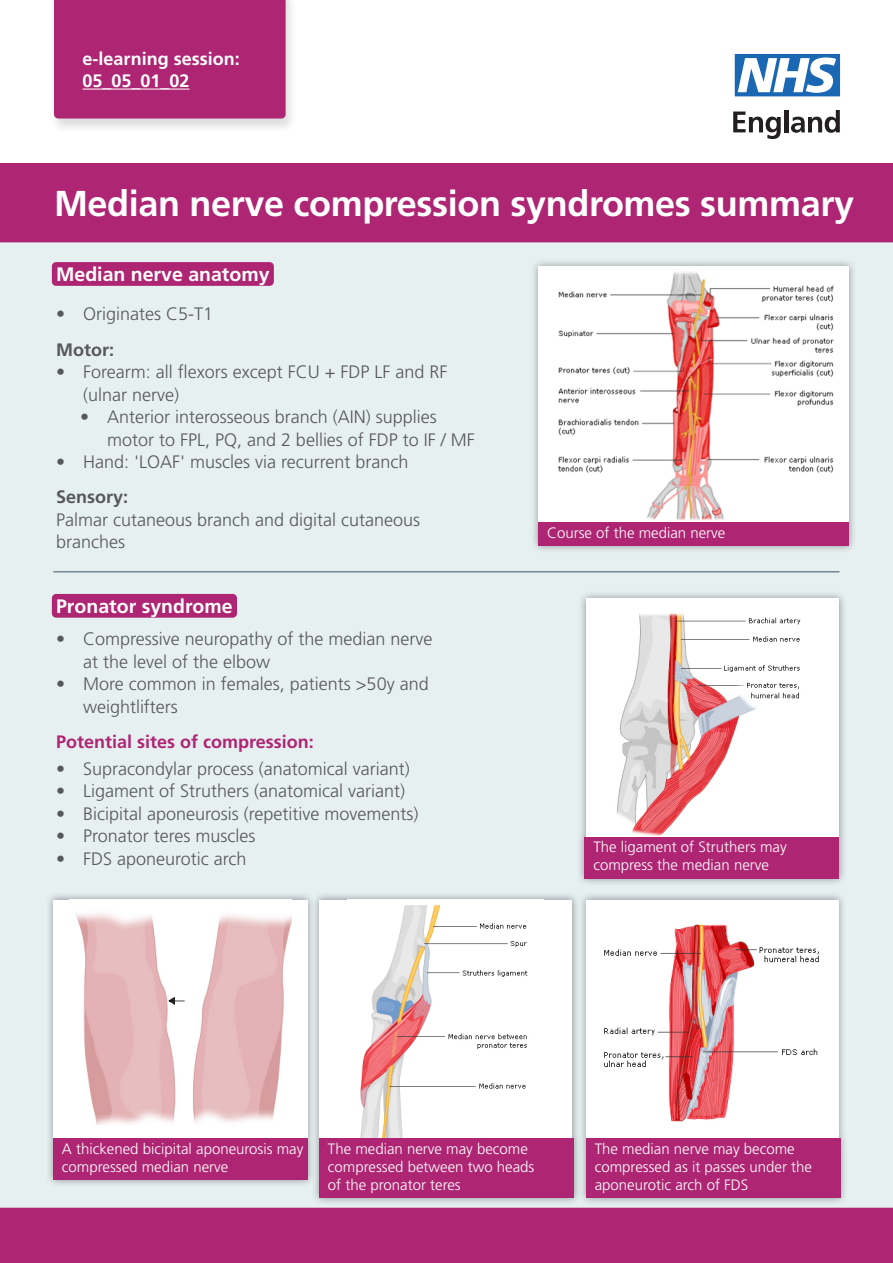
<style>
.page{position:relative;width:893px;height:1263px;background:#fff}
.page>*{position:absolute;margin:0;border:0;box-sizing:border-box;transform-origin:0 0}
.t1{font:700 36px "Frutiger LT Pro";letter-spacing:-.01em;color:#fff}
.t2{font:700 19.5px "Frutiger LT Pro";color:#fff}
.Paragraph{font:300 18px/22.5px "Frutiger LT Pro";color:#57585a}
.Paragraph-2{font:700 18px/22.5px "Frutiger LT Pro";color:#fff}
.Paragraph-3{font:700 18px "Frutiger LT Pro";color:#ae2573}
.Paragraph-4{font:700 18px "Frutiger LT Pro";color:#57585a}
.Paragraph-5{font:300 15px/18px "Frutiger LT Pro";color:#fff}
</style>
<div class="page">
<div style="left:0;top:216px;width:893px;height:999px;background:#e7f0f1"></div>
<div style="left:0;top:163px;width:893px;height:79px;background:#ae2573"></div>
<div style="left:50px;top:0;width:247px;height:134px;background:#231f20;opacity:.15"></div>
<div style="left:54px;top:0;width:232px;height:119px;background:#ae2573"></div>
<hr style="left:82px;top:89px;width:108px;height:1px;background:#fff">
<svg style="left:735px;top:54px;width:105px;height:42px"></svg>
<svg style="left:733px;top:112px;width:48px;height:27px"></svg>
<hr style="left:784px;top:110px;width:4px;height:22px;background:#231f20">
<svg style="left:791px;top:110px;width:49px;height:23px"></svg>
<div style="left:0;top:1208px;width:893px;height:55px;background:#ae2573"></div>
<div style="left:52px;top:594px;width:185px;height:24px;background:#ae2573;border-radius:4px"></div>
<div style="left:52px;top:262px;width:222px;height:24px;background:#ae2573;border-radius:4px"></div>
<div style="left:530px;top:258px;width:327px;height:296px;background:#231f20;opacity:.45"></div>
<img style="left:539px;top:266px;width:310px;height:256px">
<div style="left:539px;top:522px;width:310px;height:24px;background:#ae2573"></div>
<hr style="left:53px;top:571px;width:786px;height:1px;background:#768692">
<div style="left:45px;top:891px;width:271px;height:297px;background:#231f20;opacity:.45"></div>
<div style="left:53px;top:900px;width:255px;height:237px;background:#fff"></div>
<img style="left:76px;top:913px;width:216px;height:212px">
<div style="left:53px;top:1138px;width:255px;height:42px;background:#ae2573"></div>
<div style="left:311px;top:891px;width:271px;height:315px;background:#231f20;opacity:.45"></div>
<div style="left:319px;top:900px;width:253px;height:245px;background:#fff"></div>
<img style="left:360px;top:905px;width:168px;height:233px">
<div style="left:319px;top:1138px;width:254px;height:60px;background:#ae2573"></div>
<div style="left:577px;top:590px;width:270px;height:296px;background:#231f20;opacity:.45"></div>
<div style="left:587px;top:598px;width:252px;height:246px;background:#fff"></div>
<img style="left:616px;top:613px;width:185px;height:223px">
<div style="left:585px;top:837px;width:254px;height:41px;background:#ae2573"></div>
<div style="left:578px;top:891px;width:271px;height:315px;background:#231f20;opacity:.45"></div>
<div style="left:586px;top:900px;width:253px;height:245px;background:#fff"></div>
<img style="left:604px;top:924px;width:215px;height:198px">
<div style="left:586px;top:1138px;width:254px;height:60px;background:#ae2573"></div>
<p class="Paragraph-2" style="left:82px;top:47px;width:159px">e-learning session:<br>05_05_01_02</p>
<h1 class="t1" style="left:54px;top:183px;width:802px">Median nerve compression syndromes summary</h1>
<h3 class="t2" style="left:56px;top:263px;width:215px">Median nerve anatomy</h3>
<p class="Paragraph" style="left:56px;top:303px;width:159px">• Originates C5-T1</p>
<p class="Paragraph-4" style="left:56px;top:339px;width:59px">Motor:</p>
<p class="Paragraph" style="left:83px;top:361px;width:366px;text-indent:-27px">• Forearm: all flexors except FCU + FDP LF and RF (ulnar nerve)</p>
<p class="Paragraph" style="left:107px;top:406px;width:369px;text-indent:-27px">• Anterior interosseous branch (AIN) supplies motor to FPL, PQ, and 2 bellies of FDP to IF / MF</p>
<p class="Paragraph" style="left:56px;top:451px;width:354px">• Hand: 'LOAF' muscles via recurrent branch</p>
<p class="Paragraph-4" style="left:56px;top:487px;width:74px">Sensory:</p>
<p class="Paragraph" style="left:56px;top:509px;width:366px">Palmar cutaneous branch and digital cutaneous branches</p>
<h3 class="t2" style="left:56px;top:595px;width:178px">Pronator syndrome</h3>
<p class="Paragraph" style="left:83px;top:628px;width:351px;text-indent:-27px">• Compressive neuropathy of the median nerve at the level of the elbow</p>
<p class="Paragraph" style="left:83px;top:673px;width:347px;text-indent:-27px">• More common in females, patients &gt;50y and weightlifters</p>
<p class="Paragraph-3" style="left:56px;top:731px;width:259px">Potential sites of compression:</p>
<p class="Paragraph" style="left:56px;top:757px;width:355px">• Supracondylar process (anatomical variant)</p>
<p class="Paragraph" style="left:56px;top:780px;width:350px">• Ligament of Struthers (anatomical variant)</p>
<p class="Paragraph" style="left:56px;top:802px;width:364px">• Bicipital aponeurosis (repetitive movements)</p>
<p class="Paragraph" style="left:56px;top:825px;width:201px">• Pronator teres muscles</p>
<p class="Paragraph" style="left:56px;top:847px;width:192px">• FDS aponeurotic arch</p>
<p class="Paragraph-5" style="left:547px;top:524px;width:180px">Course of the median nerve</p>
<p class="Paragraph-5" style="left:593px;top:838px;width:195px">The ligament of Struthers may compress the median nerve</p>
<p class="Paragraph-5" style="left:62px;top:1140px;width:243px">A thickened bicipital aponeurosis may compressed median nerve</p>
<p class="Paragraph-5" style="left:328px;top:1140px;width:208px">The median nerve may become compressed between two heads of the pronator teres</p>
<p class="Paragraph-5" style="left:595px;top:1140px;width:219px">The median nerve may become compressed as it passes under the aponeurotic arch of FDS</p>
</div>
